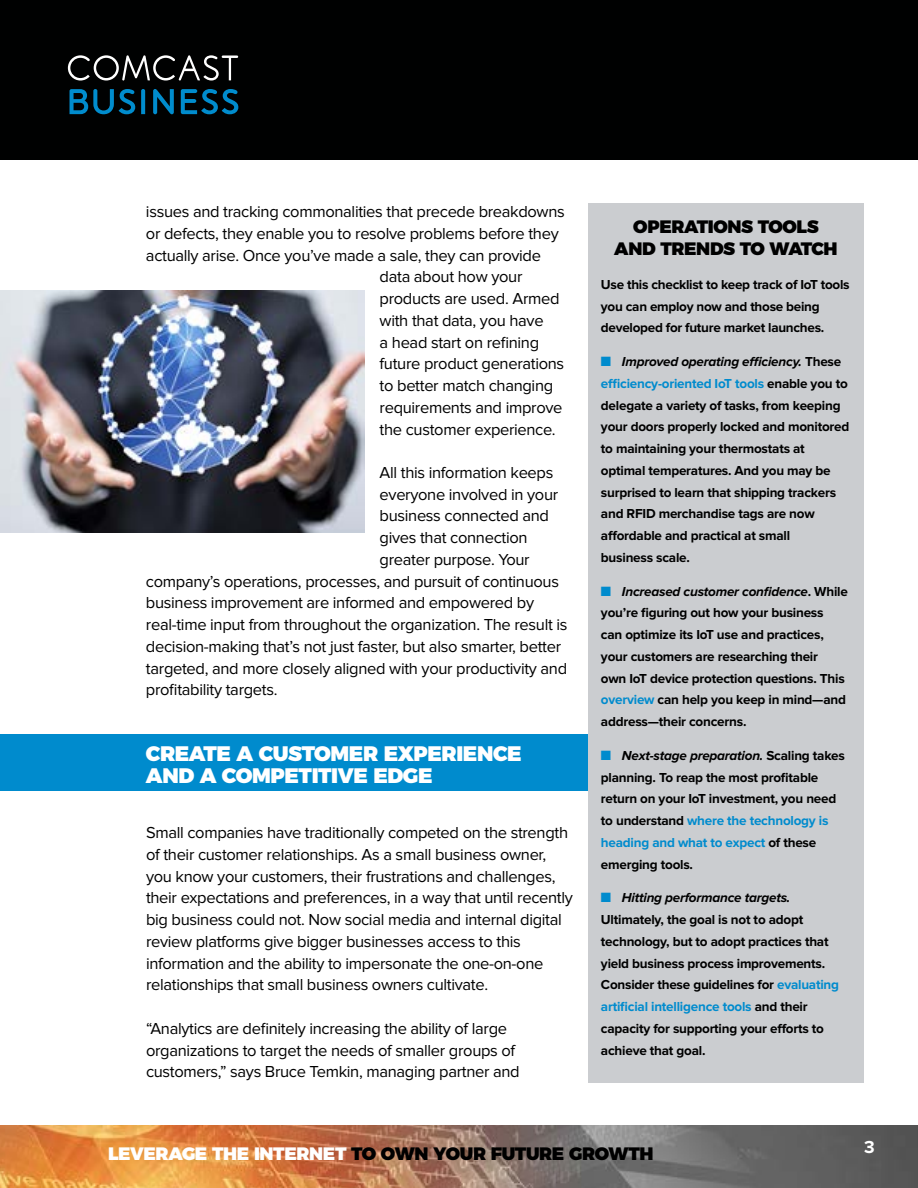
<style>
.page{position:relative;width:918px;height:1188px;background:#fff}
.page>*{position:absolute;margin:0;border:0;box-sizing:border-box;transform-origin:0 0}
.t1{font:900 21px/21.8px "Montserrat";letter-spacing:-.02em;color:#fff}
.t2{font:900 18px/21.8px "Montserrat";letter-spacing:-.02em;color:#000;text-align:center}
.t3{font:700 18px "Proxima Nova";color:#fff}
.t4{font:16.5px/21.8px "Proxima Nova";letter-spacing:-.02em;color:#000}
.t5{font:700 13.5px/21.8px "Proxima Nova";letter-spacing:-.015em;color:#000}
.s1{color:#008bcd}
.s2{font-style:italic}
.s3{color:#fff}
</style>
<div class="page">
<div style="left:0;top:0;width:918px;height:160px;background:#000101"></div>
<img style="left:0;top:1125px;width:918px;height:63px">
<svg style="left:68px;top:55px;width:151px;height:26px"></svg>
<hr style="left:222px;top:55px;width:16px;height:3px;background:#fff">
<svg style="left:141px;top:89px;width:4px;height:25px"></svg>
<svg style="left:153px;top:89px;width:21px;height:25px"></svg>
<svg style="left:70px;top:89px;width:65px;height:25px"></svg>
<svg style="left:181px;top:89px;width:57px;height:25px"></svg>
<div style="left:0;top:734px;width:667px;height:57px;background:#008bcd"></div>
<img style="left:0;top:291px;width:364px;height:241px">
<div style="left:588px;top:203px;width:276px;height:879px;background:#cbcdd0"></div>
<p class="t4" style="left:146px;top:201px;width:420px">issues and tracking commonalities that precede breakdowns</p>
<p class="t4" style="left:146px;top:223px;width:414px">or defects, they enable you to resolve problems before they</p>
<p class="t4" style="left:146px;top:244px;width:397px">actually arise. Once you’ve made a sale, they can provide</p>
<p class="t4" style="left:380px;top:266px;width:144px">data about how your</p>
<p class="t4" style="left:380px;top:288px;width:181px">products are used. Armed</p>
<p class="t4" style="left:380px;top:310px;width:166px">with that data, you have</p>
<p class="t4" style="left:380px;top:331px;width:161px">a head start on refining</p>
<p class="t4" style="left:380px;top:353px;width:186px">future product generations</p>
<p class="t4" style="left:380px;top:375px;width:175px">to better match changing</p>
<p class="t4" style="left:380px;top:397px;width:184px">requirements and improve</p>
<p class="t4" style="left:380px;top:418px;width:178px">the customer experience.</p>
<p class="t4" style="left:380px;top:462px;width:175px">All this information keeps</p>
<p class="t4" style="left:380px;top:484px;width:180px">everyone involved in your</p>
<p class="t4" style="left:380px;top:505px;width:171px">business connected and</p>
<p class="t4" style="left:380px;top:527px;width:149px">gives that connection</p>
<p class="t4" style="left:380px;top:549px;width:152px">greater purpose. Your</p>
<p class="t4" style="left:146px;top:571px;width:415px">company’s operations, processes, and pursuit of continuous</p>
<p class="t4" style="left:146px;top:592px;width:390px">business improvement are informed and empowered by</p>
<p class="t4" style="left:146px;top:614px;width:423px">real-time input from throughout the organization. The result is</p>
<p class="t4" style="left:146px;top:636px;width:417px">decision-making that’s not just faster, but also smarter, better</p>
<p class="t4" style="left:146px;top:658px;width:423px">targeted, and more closely aligned with your productivity and</p>
<p class="t4" style="left:146px;top:679px;width:133px">profitability targets.</p>
<p class="t1" style="left:146px;top:741px;width:377px">CREATE A CUSTOMER EXPERIENCE<br>AND A COMPETITIVE EDGE</p>
<p class="t4" style="left:146px;top:822px;width:428px">Small companies have traditionally competed on the strength of their customer relationships. As a small business owner, you know your customers, their frustrations and challenges, their expectations and preferences, in a way that until recently big business could not. Now social media and internal digital review platforms give bigger businesses access to this information and the ability to impersonate the one-on-one relationships that small business owners cultivate.</p>
<p class="t4" style="left:146px;top:1018px;width:375px">“Analytics are definitely increasing the ability of large organizations to target the needs of smaller groups of customers,” says Bruce Temkin, managing partner and</p>
<p class="t2" style="left:614px;top:215px;width:225px">OPERATIONS TOOLS<br>AND TRENDS TO WATCH</p>
<p class="t5" style="left:601px;top:274px;width:250px">Use this checklist to keep track of IoT tools you can employ now and those being developed for future market launches.</p>
<p class="t5" style="left:601px;top:351px;width:250px"><span class="s1">■</span> <span class="s2">Improved operating efficiency.</span> These <span class="s1">efficiency-oriented IoT tools</span> enable you to delegate a variety of tasks, from keeping your doors properly locked and monitored to maintaining your thermostats at optimal temperatures. And you may be surprised to learn that shipping trackers and RFID merchandise tags are now affordable and practical at small<br>business scale.</p>
<p class="t5" style="left:601px;top:581px;width:248px"><span class="s1">■</span> <span class="s2">Increased customer confidence</span>. While you’re figuring out how your business can optimize its IoT use and practices, your customers are researching their<br>own IoT device protection questions. This <span class="s1">overview</span> can help you keep in mind—and address—their concerns.</p>
<p class="t5" style="left:601px;top:745px;width:245px"><span class="s1">■</span> <span class="s2">Next-stage preparation.</span> Scaling takes planning. To reap the most profitable return on your IoT investment, you need to understand <span class="s1">where the technology is heading and what to expect</span> of these emerging tools.</p>
<p class="t5" style="left:601px;top:887px;width:240px"><span class="s1">■</span> <span class="s2">Hitting performance targets.<br></span>Ultimately, the goal is not to adopt technology, but to adopt practices that yield business process improvements.<br>Consider these guidelines for <span class="s1">evaluating artificial intelligence tools</span> and their capacity for supporting your efforts to achieve that goal.</p>
<p class="t2" style="left:108px;top:1142px;width:547px"><span class="s3">LEVERAGE THE INTERNET</span> TO OWN YOUR FUTURE GROWTH</p>
<p class="t3" style="left:864px;top:1137px;width:12px">3</p>
</div>
